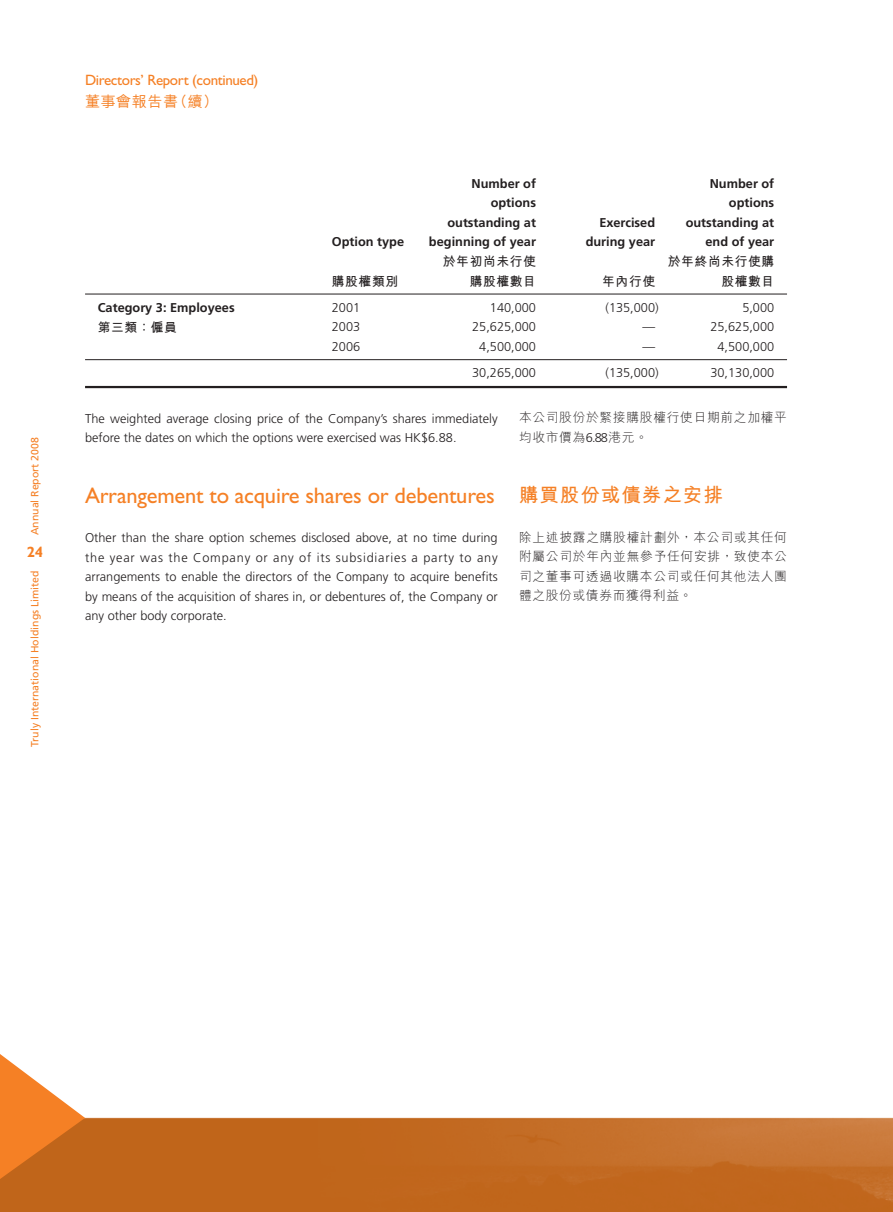
<style>
.page{position:relative;width:893px;height:1212px;background:#fff}
.page>*{position:absolute;margin:0;border:0;box-sizing:border-box;transform-origin:0 0}
.t1{font:22.5px "Gill Sans Std";letter-spacing:-.01em;color:#f58025}
.t2{font:19.5px "M Hei HK Bold E Ten B5 H";letter-spacing:.05em;color:#f58025}
.t3{font:15px "Gill Sans Std";letter-spacing:-.025em;color:#f58025}
.t4{font:15px "M Hei HK Medium E Ten B5 H";letter-spacing:.04em;color:#f58025}
.t5{font:700 15px "Gill Sans Std";color:#f58025}
.t6{font:300 12.75px/19.5px "Frutiger LT Std";color:#231f20}
.t7{font:700 12.75px/19.5px "Frutiger LT Std";color:#231f20;text-align:right}
.t8{font:12.75px/19.5px "M Hei HK Light E Ten B5 H";letter-spacing:.055em;color:#231f20}
.t9{font:12.75px/19.5px "M Hei HK Bold E Ten B5 H";letter-spacing:.05em;color:#231f20;text-align:right}
.t10{font:10.5px "Frutiger LT Std";color:#f58025}
.s1{font-family:"Frutiger LT Std";font-weight:300}
</style>
<div class="page">
<img style="left:0;top:360px;width:892px;height:852px">
<svg style="left:0;top:1038px;width:85px;height:156px"></svg>
<svg style="left:85px;top:293px;width:702px;height:2px"></svg>
<svg style="left:85px;top:359px;width:702px;height:1px"></svg>
<svg style="left:83px;top:385px;width:706px;height:4px;background:#838181"></svg>
<p class="t10" style="left:30px;top:535px;width:100px;rotate:-90deg">Annual Report 2008</p>
<p class="t5" style="left:27px;top:543px;width:18px">24</p>
<p class="t10" style="left:30px;top:747px;width:178px;rotate:-90deg">Truly International Holdings Limited</p>
<p class="t3" style="left:85px;top:74px;width:175px">Directors’ Report (continued)</p>
<p class="t4" style="left:85px;top:96px;width:134px">董事會報告書（續）</p>
<p class="t7" style="left:332px;top:233px;width:74px">Option type</p>
<p class="t9" style="left:332px;top:273px;width:68px">購股權類別</p>
<p class="t7" style="left:429px;top:174px;width:108px">Number of options outstanding at beginning of year</p>
<p class="t9" style="left:443px;top:253px;width:95px">於年初尚未行使購股權數目</p>
<p class="t7" style="left:585px;top:213px;width:71px">Exercised during year</p>
<p class="t9" style="left:602px;top:273px;width:54px">年內行使</p>
<p class="t7" style="left:685px;top:174px;width:90px">Number of options outstanding at end of year</p>
<p class="t9" style="left:668px;top:253px;width:108px">於年終尚未行使購股權數目</p>
<p class="t7" style="left:98px;top:298px;width:138px">Category 3: Employees</p>
<p class="t6" style="left:332px;top:298px;width:30px">2001</p>
<p class="t6" style="left:490px;top:298px;width:48px">140,000</p>
<p class="t6" style="left:605px;top:298px;width:55px">(135,000)</p>
<p class="t6" style="left:742px;top:298px;width:33px">5,000</p>
<p class="t9" style="left:98px;top:319px;width:81px">第三類：僱員</p>
<p class="t6" style="left:332px;top:318px;width:30px">2003</p>
<p class="t6" style="left:472px;top:318px;width:65px">25,625,000</p>
<p class="t6" style="left:642px;top:318px;width:14px">—</p>
<p class="t6" style="left:710px;top:318px;width:65px">25,625,000</p>
<p class="t6" style="left:332px;top:337px;width:30px">2006</p>
<p class="t6" style="left:479px;top:337px;width:58px">4,500,000</p>
<p class="t6" style="left:642px;top:337px;width:14px">—</p>
<p class="t6" style="left:717px;top:337px;width:58px">4,500,000</p>
<p class="t6" style="left:472px;top:364px;width:65px">30,265,000</p>
<p class="t6" style="left:605px;top:364px;width:55px">(135,000)</p>
<p class="t6" style="left:710px;top:364px;width:65px">30,130,000</p>
<p class="t6" style="left:85px;top:409px;width:414px">The weighted average closing price of the Company’s shares immediately before the dates on which the options were exercised was HK$6.88.</p>
<p class="t8" style="left:519px;top:409px;width:269px">本公司股份於緊接購股權行使日期前之加權平均收市價為<span class="s1">6.88</span>港元。</p>
<h1 class="t1" style="left:85px;top:487px;width:411px">Arrangement to acquire shares or debentures</h1>
<p class="t6" style="left:85px;top:529px;width:414px;text-align:justify">Other than the share option schemes disclosed above, at no time during the year was the Company or any of its subsidiaries a party to any arrangements to enable the directors of the Company to acquire benefits by means of the acquisition of shares in, or debentures of, the Company or any other body corporate.</p>
<h2 class="t2" style="left:519px;top:487px;width:205px">購買股份或債券之安排</h2>
<p class="t8" style="left:519px;top:529px;width:269px;text-align:justify">除上述披露之購股權計劃外，本公司或其任何附屬公司於年內並無參予任何安排，致使本公司之董事可透過收購本公司或任何其他法人團體之股份或債券而獲得利益。</p>
</div>
